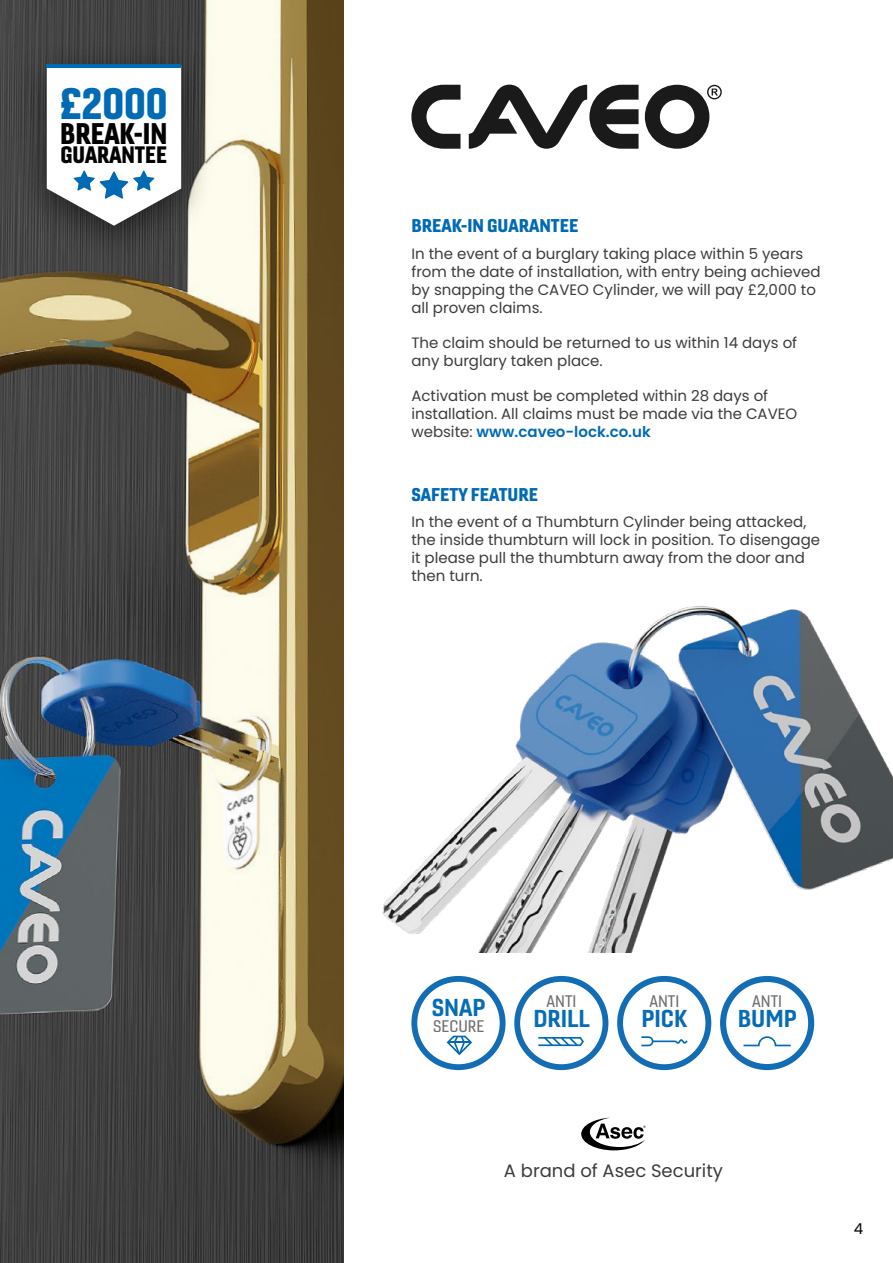
<style>
.page{position:relative;width:893px;height:1263px;background:#fff}
.page>*{position:absolute;margin:0;border:0;box-sizing:border-box;transform-origin:0 0}
.t1{font:42.75px "Gineso Con Bla";color:#006ab4}
.t2{font:29.1px "Gineso Con Bla";color:#000}
.t3{font:23.85px "Gineso Nor Bol";color:#066cb5}
.t4{font:23.1px "Gineso Con Bla";color:#000}
.t5{font:18px "Gineso Nor Bla";color:#006ab4}
.t6{font:18px "Poppins";color:#3c3c3b}
.t7{font:16.2px "Gineso Nor Med";color:#706f6f}
.t8{font:15px/18px "Poppins";color:#3c3c3b}
.t9{font:15px "Poppins";color:#000}
.s1{font-weight:600;color:#006ab4}
</style>
<div class="page">
<img style="left:0;top:0;width:343px;height:1263px">
<div style="left:14px;top:39px;width:200px;height:225px;background:#000;opacity:.5"></div>
<svg style="left:47px;top:67px;width:134px;height:159px"></svg>
<hr style="left:47px;top:64px;width:134px;height:3px;background:#006ab4">
<svg style="left:720px;top:976px;width:94px;height:94px"></svg>
<svg style="left:617px;top:976px;width:94px;height:94px"></svg>
<svg style="left:514px;top:976px;width:94px;height:94px"></svg>
<svg style="left:411px;top:976px;width:95px;height:94px"></svg>
<svg style="left:411px;top:85px;width:311px;height:64px"></svg>
<svg style="left:581px;top:1118px;width:65px;height:32px"></svg>
<img style="left:382px;top:606px;width:511px;height:346px">
<h1 class="t1" style="left:60px;top:76px;width:109px">£2000</h1>
<h2 class="t2" style="left:60px;top:114px;width:109px">BREAK-IN</h2>
<h3 class="t4" style="left:60px;top:139px;width:108px">GUARANTEE</h3>
<p class="t5" style="left:411px;top:214px;width:169px">BREAK-IN GUARANTEE</p>
<p class="t8" style="left:411px;top:245px;width:411px">In the event of a burglary taking place within 5 years from the date of installation, with entry being achieved by snapping the CAVEO Cylinder, we will pay £2,000 to all proven claims.</p>
<p class="t8" style="left:411px;top:334px;width:387px">The claim should be returned to us within 14 days of any burglary taken place.</p>
<p class="t8" style="left:411px;top:387px;width:387px">Activation must be completed within 28 days of installation. All claims must be made via the CAVEO website: <span class="s1">www.caveo-lock.co.uk</span></p>
<p class="t5" style="left:411px;top:482px;width:128px">SAFETY FEATURE</p>
<p class="t8" style="left:411px;top:513px;width:410px">In the event of a Thumbturn Cylinder being attacked, the inside thumbturn will lock in position. To disengage it please pull the thumbturn away from the door and then turn.</p>
<p class="t7" style="left:546px;top:991px;width:31px">ANTI</p>
<h3 class="t3" style="left:432px;top:992px;width:55px">SNAP</h3>
<p class="t7" style="left:433px;top:1016px;width:52px">SECURE</p>
<h3 class="t3" style="left:533px;top:1003px;width:58px">DRILL</h3>
<p class="t7" style="left:649px;top:991px;width:31px">ANTI</p>
<h3 class="t3" style="left:641px;top:1003px;width:47px">PICK</h3>
<p class="t7" style="left:752px;top:991px;width:31px">ANTI</p>
<h3 class="t3" style="left:738px;top:1003px;width:60px">BUMP</h3>
<p class="t6" style="left:504px;top:1160px;width:221px">A brand of Asec Security</p>
<p class="t9" style="left:854px;top:1220px;width:11px">4</p>
</div>
